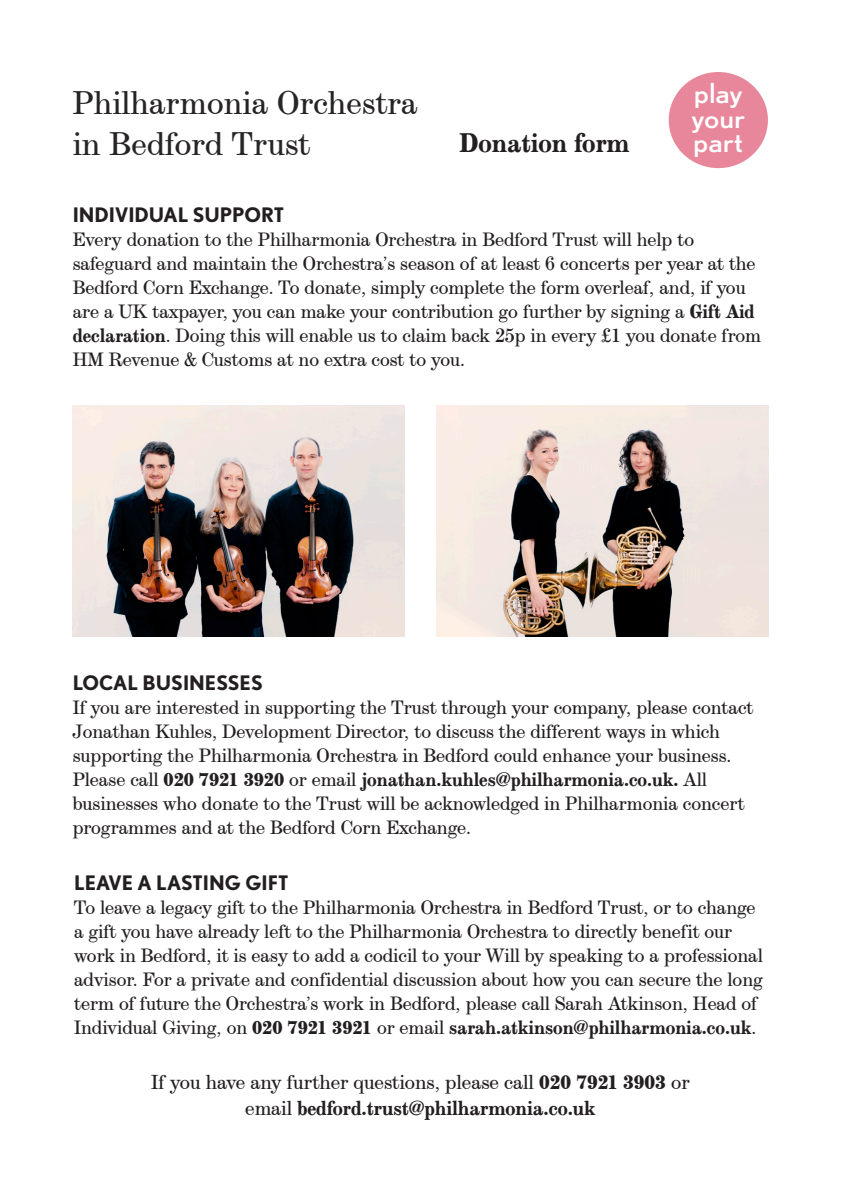
<style>
.page{position:relative;width:845px;height:1191px;background:#fff}
.page>*{position:absolute;margin:0;border:0;box-sizing:border-box;transform-origin:0 0}
.Editorial_body_copy{font:34px/40.8px "Modern Ext T";letter-spacing:.01em;color:#272425}
.t1{font:700 28px "Modern Ext T";color:#231f20}
._2016_17{font:27.6px "Nobel WGL";letter-spacing:-.005em;color:#fff;scale:1.12 1}
.t2{font:21px/25.2px "Modern Ext T";color:#231f20;text-align:center}
.t3{font:20px/24px "Modern Ext T";color:#231f20}
.t4{font:700 20px "Nobel WGL";color:#231f20}
.s1{font-weight:700}
</style>
<div class="page">
<div style="left:669px;top:72px;width:99px;height:96px;background:#e8879c;border-radius:50%"></div>
<img style="left:73px;top:405px;width:332px;height:231px">
<img style="left:437px;top:405px;width:331px;height:231px">
<p class="Editorial_body_copy" style="left:73px;top:83px;width:346px">Philharmonia Orchestra in Bedford Trust</p>
<p class="t1" style="left:459px;top:128px;width:172px">Donation form</p>
<p class="_2016_17" style="left:694px;top:74px;width:45px">play</p>
<p class="_2016_17" style="left:691px;top:98px;width:49px">your</p>
<p class="_2016_17" style="left:693px;top:123px;width:46px">part</p>
<p class="t4" style="left:73px;top:199px;width:213px">INDIVIDUAL SUPPORT</p>
<p class="t3" style="left:73px;top:227px;width:690px">Every donation to the Philharmonia Orchestra in Bedford Trust will help to safeguard and maintain the Orchestra’s season of at least 6 concerts per year at the Bedford Corn Exchange. To donate, simply complete the form overleaf, and, if you are a UK taxpayer, you can make your contribution go further by signing a <span class="s1">Gift Aid declaration</span>. Doing this will enable us to claim back 25p in every £1 you donate from HM Revenue &amp; Customs at no extra cost to you.</p>
<p class="t4" style="left:73px;top:667px;width:192px">LOCAL BUSINESSES</p>
<p class="t3" style="left:73px;top:696px;width:682px">If you are interested in supporting the Trust through your company, please contact Jonathan Kuhles, Development Director, to discuss the different ways in which supporting the Philharmonia Orchestra in Bedford could enhance your business.<br>Please call <span class="s1">020 7921 3920</span> or email <span class="s1">jonathan.kuhles@philharmonia.co.uk.</span> All businesses who donate to the Trust will be acknowledged in Philharmonia concert programmes and at the Bedford Corn Exchange.</p>
<p class="t4" style="left:74px;top:867px;width:216px">LEAVE A LASTING GIFT</p>
<p class="t3" style="left:74px;top:895px;width:690px">To leave a legacy gift to the Philharmonia Orchestra in Bedford Trust, or to change a gift you have already left to the Philharmonia Orchestra to directly benefit our work in Bedford, it is easy to add a codicil to your Will by speaking to a professional advisor. For a private and confidential discussion about how you can secure the long term of future the Orchestra’s work in Bedford, please call Sarah Atkinson, Head of Individual Giving, on <span class="s1">020 7921 3921</span> or email <span class="s1">sarah.atkinson@philharmonia.co.uk</span>.</p>
<p class="t2" style="left:151px;top:1070px;width:540px">If you have any further questions, please call <span class="s1">020 7921 3903</span> or email <span class="s1">bedford.trust@philharmonia.co.uk</span></p>
</div>
